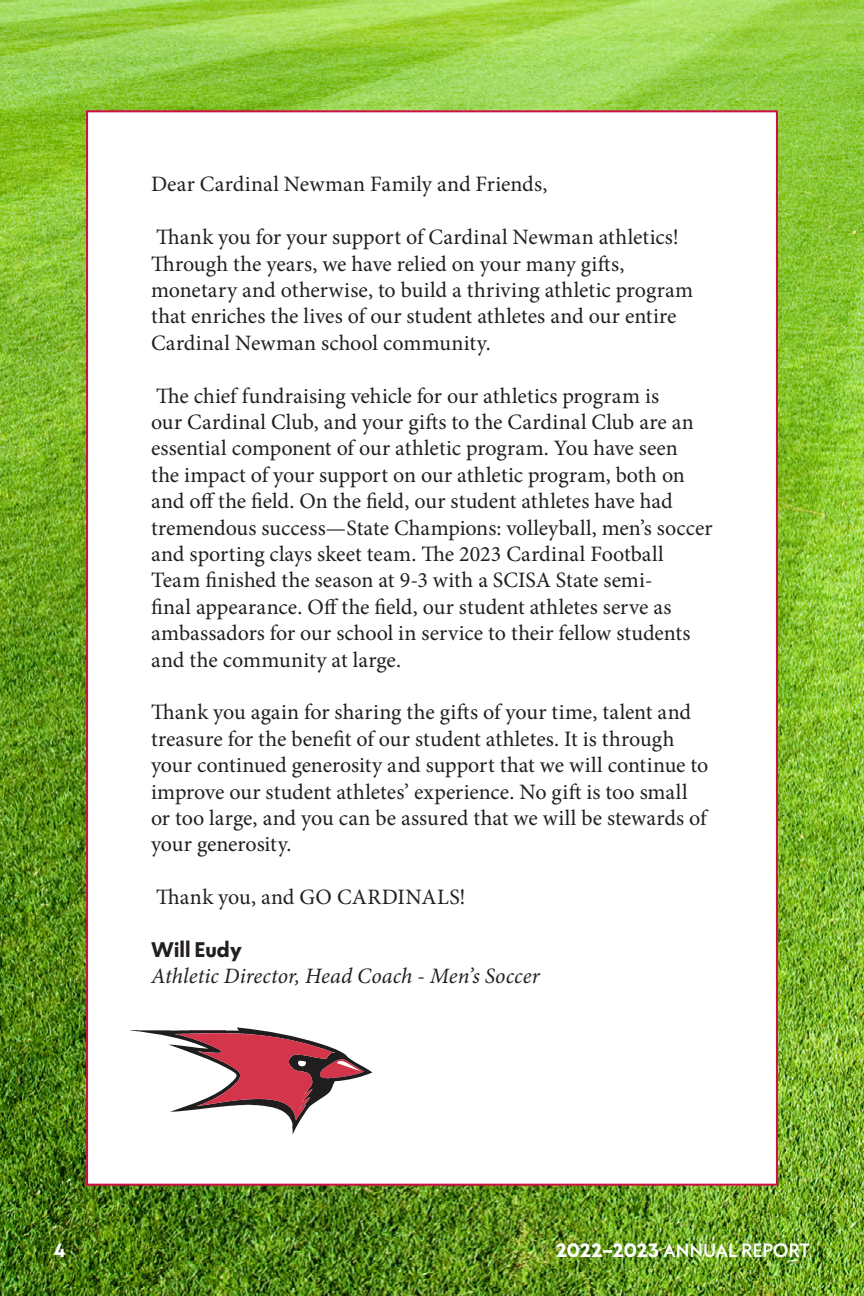
<style>
.page{position:relative;width:864px;height:1296px;background:#fff}
.page>*{position:absolute;margin:0;border:0;box-sizing:border-box;transform-origin:0 0}
.t1{font:22px/26.4px "Minion Pro";color:#231f20}
.t2{font:italic 22px "Minion Pro";letter-spacing:.005em;color:#231f20}
.t3{font:22px "Minion Pro";letter-spacing:.02em;color:#231f20}
.t4{font:700 22px "Galatea";color:#231f20}
.t5{font:500 20px "Galatea";color:#fff}
.t6{font:700 20px "Galatea";color:#fff}
.s1{font-weight:700}
</style>
<div class="page">
<img style="left:0;top:0;width:864px;height:1296px">
<div style="left:87px;top:111px;width:690px;height:1074px;background:#fff"></div>
<svg style="left:130px;top:1028px;width:242px;height:106px"></svg>
<p class="t1" style="left:151px;top:171px;width:398px">Dear Cardinal Newman Family and Friends,</p>
<p class="t1" style="left:151px;top:224px;width:544px">Thank you for your support of Cardinal Newman athletics!<br>Through the years, we have relied on your many gifts, monetary and otherwise, to build a thriving athletic program that enriches the lives of our student athletes and our entire Cardinal Newman school community.</p>
<p class="t1" style="left:151px;top:382px;width:563px">The chief fundraising vehicle for our athletics program is<br>our Cardinal Club, and your gifts to the Cardinal Club are an essential component of our athletic program. You have seen<br>the impact of your support on our athletic program, both on and off the field. On the field, our student athletes have had tremendous success—State Champions: volleyball, men’s soccer and sporting clays skeet team. The 2023 Cardinal Football Team finished the season at 9-3 with a SCISA State semi-<br>final appearance. Off the field, our student athletes serve as ambassadors for our school in service to their fellow students and the community at large.</p>
<p class="t1" style="left:151px;top:699px;width:559px">Thank you again for sharing the gifts of your time, talent and treasure for the benefit of our student athletes. It is through your continued generosity and support that we will continue to improve our student athletes’ experience. No gift is too small or too large, and you can be assured that we will be stewards of your generosity.</p>
<p class="t3" style="left:156px;top:882px;width:311px">Thank you, and GO CARDINALS!</p>
<p class="t4" style="left:151px;top:935px;width:92px">Will Eudy</p>
<p class="t2" style="left:151px;top:961px;width:390px">Athletic Director, Head Coach - Men’s Soccer</p>
<p class="t6" style="left:54px;top:1237px;width:13px">4</p>
<p class="t5" style="left:556px;top:1237px;width:256px"><span class="s1">2022–2023</span> ANNUAL REPORT</p>
</div>
